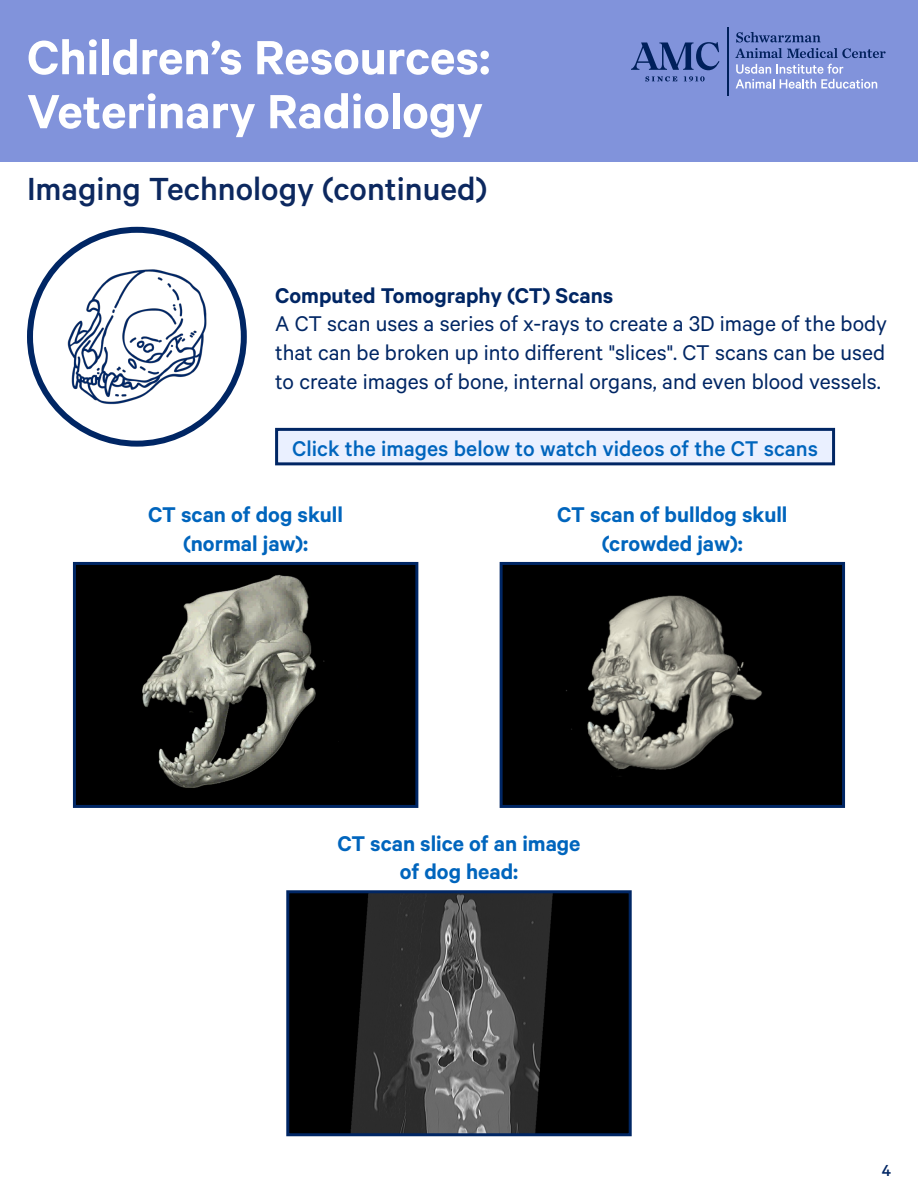
<style>
.page{position:relative;width:918px;height:1188px;background:#fff}
.page>*{position:absolute;margin:0;border:0;box-sizing:border-box;transform-origin:0 0}
.t1{font:600 54px "Calibre";color:#fff}
.CMYK_Navy_-_Content{font:500 36px "Calibre";color:#0c285f}
.t2{font:24px/28.8px "Calibre";color:#002664;text-align:justify}
.t3{font:600 24px/28.8px "Calibre";color:#0065bd;text-align:center}
.CMYK_Navy_-_Bullet_T{font:500 24px "Calibre";color:#0065bd}
.t4{font:600 24px "Calibre";color:#002664}
.t5{font:500 18px "Calibre";color:#002664}
</style>
<div class="page">
<div style="left:0;top:0;width:918px;height:162px;background:#8193db"></div>
<img style="left:30px;top:230px;width:214px;height:214px;border-radius:107px">
<div style="left:27px;top:227px;width:220px;height:220px;border:6px solid #002664;border-radius:50%"></div>
<img style="left:504px;top:566px;width:337px;height:238px">
<div style="left:500px;top:562px;width:345px;height:246px;border:3px solid #002664"></div>
<img style="left:77px;top:566px;width:337px;height:238px">
<div style="left:73px;top:562px;width:345px;height:246px;border:3px solid #002664"></div>
<img style="left:290px;top:894px;width:338px;height:238px">
<div style="left:286px;top:890px;width:346px;height:246px;border:3px solid #002664"></div>
<div style="left:277px;top:429px;width:557px;height:35px;background:#eaf0ff"></div>
<div style="left:275px;top:428px;width:560px;height:37px;border:3px solid #002664"></div>
<hr style="left:727px;top:27px;width:2px;height:69px;background:#00205b">
<svg style="left:736px;top:64px;width:141px;height:25px"></svg>
<svg style="left:645px;top:76px;width:32px;height:5px"></svg>
<svg style="left:684px;top:76px;width:21px;height:5px"></svg>
<svg style="left:631px;top:42px;width:88px;height:28px"></svg>
<svg style="left:735px;top:32px;width:150px;height:26px"></svg>
<p class="t1" style="left:27px;top:25px;width:465px">Children’s Resources:</p>
<p class="t1" style="left:27px;top:79px;width:458px">Veterinary Radiology</p>
<p class="CMYK_Navy_-_Content" style="left:27px;top:168px;width:462px">Imaging Technology (continued)</p>
<p class="t4" style="left:275px;top:281px;width:340px">Computed Tomography (CT) Scans</p>
<p class="t2" style="left:275px;top:309px;width:614px">A CT scan uses a series of x-rays to create a 3D image of the body that can be broken up into different "slices". CT scans can be used to create images of bone, internal organs, and even blood vessels.</p>
<p class="CMYK_Navy_-_Bullet_T" style="left:292px;top:434px;width:527px">Click the images below to watch videos of the CT scans</p>
<p class="t3" style="left:148px;top:500px;width:196px">CT scan of dog skull (normal jaw):</p>
<p class="t3" style="left:557px;top:500px;width:232px">CT scan of bulldog skull (crowded jaw):</p>
<p class="t3" style="left:337px;top:828px;width:245px">CT scan slice of an image of dog head:</p>
<p class="t5" style="left:882px;top:1160px;width:11px">4</p>
</div>
